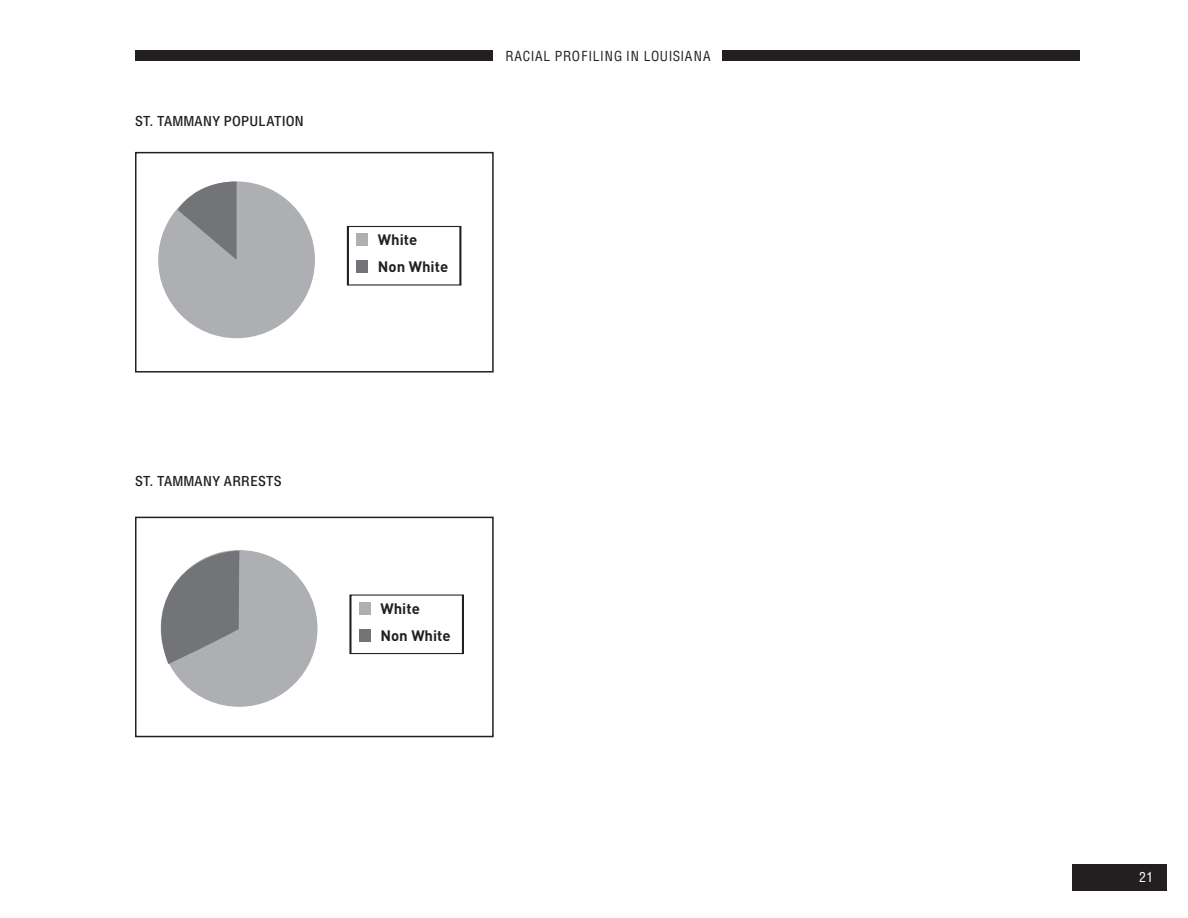
<style>
.page{position:relative;width:1188px;height:918px;background:#fff}
.page>*{position:absolute;margin:0;border:0;box-sizing:border-box;transform-origin:0 0}
.t1{font:700 15px/27px "DIN";color:#231f20}
.t2{font:13.5px "Helvetica LTMM 201 1000";letter-spacing:.02em;color:#231f20}
.t3{font:13.5px "Helvetica LTMM 1 1000";letter-spacing:.055em;color:#231f20}
.t4{font:13.5px "Helvetica LTMM 1 1000";color:#fff}
.s1{font-family:"Helvetica LTMM 201 667"}
.s2{font-family:"Helvetica LTMM 201 867"}
</style>
<div class="page">
<div style="left:1072px;top:864px;width:95px;height:27px;background:#231f20"></div>
<div style="left:135px;top:50px;width:945px;height:11px;background:#231f20"></div>
<div style="left:494px;top:43px;width:228px;height:29px;background:#fff"></div>
<div style="left:158px;top:181px;width:157px;height:157px;background:#aeafb3;border-radius:50%"></div>
<svg style="left:178px;top:181px;width:59px;height:79px"></svg>
<div style="left:347px;top:226px;width:114px;height:60px;border:2px solid #231f20"></div>
<div style="left:356px;top:234px;width:12px;height:12px;background:#aeafb3"></div>
<div style="left:356px;top:261px;width:12px;height:12px;background:#737477"></div>
<div style="left:135px;top:152px;width:359px;height:221px;border:2px solid #231f20"></div>
<div style="left:161px;top:550px;width:157px;height:157px;background:#aeafb3;border-radius:50%"></div>
<svg style="left:161px;top:551px;width:78px;height:113px"></svg>
<div style="left:350px;top:594px;width:114px;height:60px;border:2px solid #231f20"></div>
<div style="left:359px;top:603px;width:12px;height:12px;background:#aeafb3"></div>
<div style="left:359px;top:630px;width:12px;height:12px;background:#737477"></div>
<div style="left:135px;top:517px;width:359px;height:220px;border:2px solid #231f20"></div>
<p class="t2" style="left:135px;top:113px;width:170px">ST<span class="s1">.</span> TAMMAN<span class="s2">Y</span> POPULATION</p>
<p class="t3" style="left:505px;top:48px;width:207px">RACIAL PROFILING IN LOUISIANA</p>
<p class="t1" style="left:378px;top:226px;width:72px">White<br>Non White</p>
<p class="t2" style="left:135px;top:473px;width:148px">ST<span class="s1">.</span> TAMMAN<span class="s2">Y</span> ARRESTS</p>
<p class="t1" style="left:380px;top:594px;width:72px">White<br>Non White</p>
<p class="t4" style="left:1139px;top:869px;width:15px">21</p>
</div>
